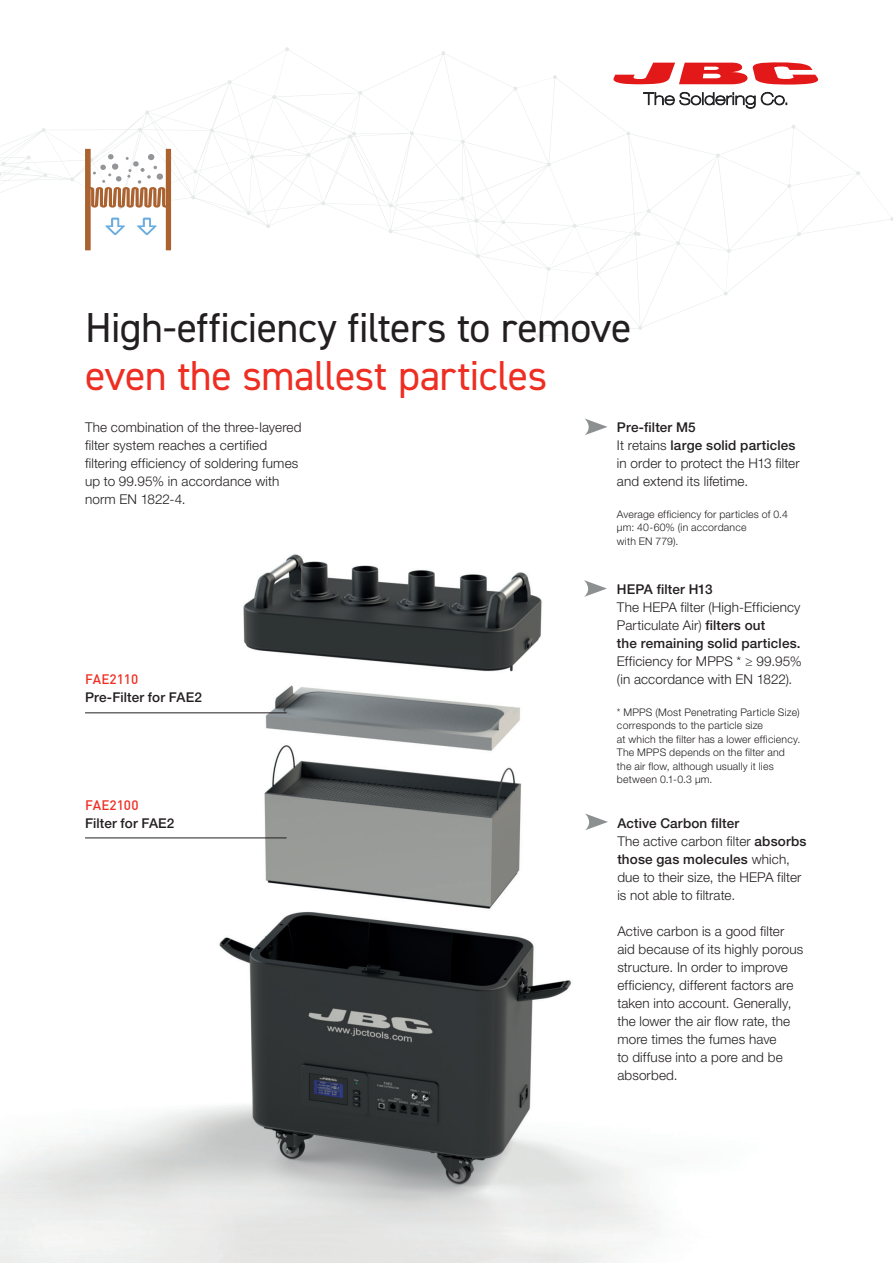
<style>
.page{position:relative;width:893px;height:1263px;background:#fff}
.page>*{position:absolute;margin:0;border:0;box-sizing:border-box;transform-origin:0 0}
.t1{font:42px/48px "DIN2014";letter-spacing:-.015em;color:#231f20}
.Texto{font:300 13.5px/18px "Helvetica Neue LT Std";letter-spacing:.01em;color:#231f20}
.Texto-2{font:500 13.5px/18px "Helvetica Neue LT Std";letter-spacing:.01em;color:#231f20}
.t2{font:300 10.5px/13.5px "Helvetica Neue LT Std";letter-spacing:.02em;color:#231f20}
.s1{color:#ee2e22}
.s2{font-weight:500}
.s3{font-family:"DIN";color:#ee2e22}
</style>
<div class="page">
<svg style="left:48px;top:47px;width:845px;height:291px"></svg>
<svg style="left:0;top:128px;width:48px;height:65px"></svg>
<img style="left:0;top:554px;width:654px;height:708px">
<svg style="left:85px;top:149px;width:86px;height:101px"></svg>
<svg style="left:585px;top:418px;width:23px;height:17px"></svg>
<svg style="left:584px;top:580px;width:23px;height:17px"></svg>
<svg style="left:585px;top:813px;width:23px;height:17px"></svg>
<hr style="left:85px;top:713px;width:202px;height:1px;background:#231f20">
<hr style="left:85px;top:838px;width:202px;height:1px;background:#231f20">
<p class="t1" style="left:85px;top:303px;width:548px">High-efficiency filters to remove <span class="s1">even the smallest particles</span></p>
<p class="Texto-2" style="left:617px;top:418px;width:80px">Pre-filter M5</p>
<p class="Texto" style="left:617px;top:436px;width:184px">It retains <span class="s2">large solid particles </span>in order to protect the H13 filter and extend its lifetime.</p>
<p class="t2" style="left:617px;top:507px;width:172px">Average efficiency for particles of 0.4 μm: 40-60% (in accordance</p>
<p class="t2" style="left:617px;top:534px;width:63px">with EN 779).</p>
<p class="Texto-2" style="left:617px;top:580px;width:97px">HEPA filter H13</p>
<p class="Texto" style="left:617px;top:598px;width:185px">The HEPA filter (High-Efficiency<br>Particulate Air) <span class="s2">filters out</span></p>
<p class="Texto-2" style="left:617px;top:634px;width:185px">the remaining solid particles.</p>
<p class="Texto" style="left:617px;top:652px;width:186px">Efficiency for MPPS * ≥ 99.95% (in accordance with EN 1822).</p>
<p class="t2" style="left:617px;top:705px;width:184px">* MPPS (Most Penetrating Particle Size) corresponds to the particle size</p>
<p class="t2" style="left:617px;top:732px;width:185px">at which the filter has a lower efficiency.<br>The MPPS depends on the filter and</p>
<p class="t2" style="left:617px;top:759px;width:158px">the air flow, although usually it lies</p>
<p class="t2" style="left:617px;top:772px;width:97px">between 0.1-0.3 μm.</p>
<p class="Texto-2" style="left:617px;top:814px;width:123px">Active Carbon filter</p>
<p class="Texto" style="left:617px;top:832px;width:191px">The active carbon filter <span class="s2">absorbs those gas molecules</span> which, due to their size, the HEPA filter is not able to filtrate.</p>
<p class="Texto" style="left:617px;top:922px;width:188px">Active carbon is a good filter aid because of its highly porous structure. In order to improve efficiency, different factors are taken into account. Generally, the lower the air flow rate, the more times the fumes have<br>to diffuse into a pore and be absorbed.</p>
<p class="Texto" style="left:85px;top:418px;width:218px">The combination of the three-layered filter system reaches a certified filtering efficiency of soldering fumes up to 99.95% in accordance with norm EN 1822-4.</p>
<p class="Texto-2" style="left:85px;top:670px;width:118px"><span class="s3">FAE2110<br></span>Pre-Filter for FAE2</p>
<p class="Texto-2" style="left:85px;top:796px;width:91px"><span class="s3">FAE2100<br></span>Filter for FAE2</p>
</div>
